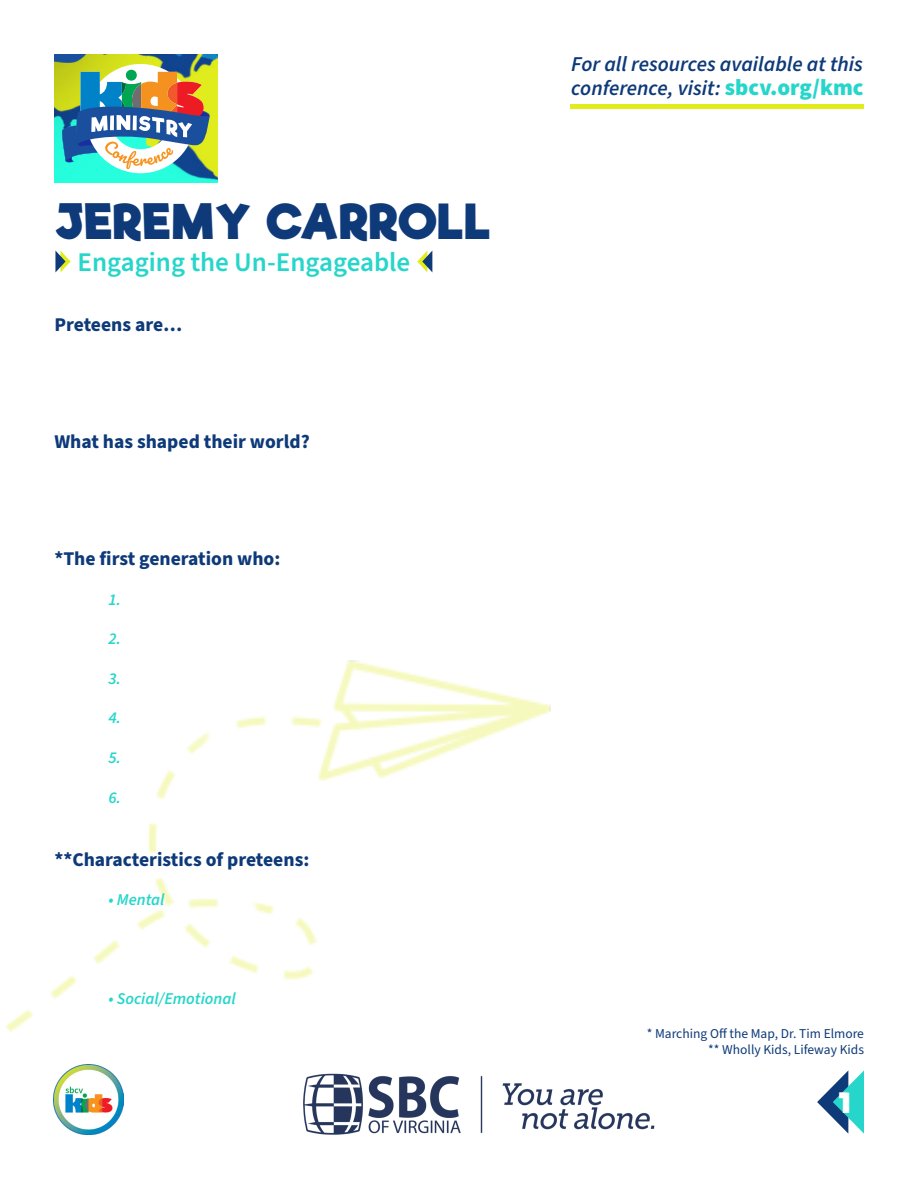
<style>
.page{position:relative;width:918px;height:1188px;background:#fff}
.page>*{position:absolute;margin:0;border:0;box-sizing:border-box;transform-origin:0 0}
.t1{font:700 46.8px "Riffic";color:#0e3a79}
.t2{font:600 27px "Source Sans Pro";color:#27d6ca}
.t3{font:700 27px "Riffic";color:#fff}
.t4{font:italic 600 21.15px/24px "Source Sans Pro";color:#0e3a79}
.t5{font:700 19.5px "Source Sans Pro";color:#0e3a79}
.t6{font:italic 600 16.5px "Source Sans Pro";color:#27d6ca}
.t7{font:13.5px "Source Sans Pro";color:#0e3a79}
.s1{font-weight:900;font-style:normal;font-size:22.95px;color:#27d6ca}
</style>
<div class="page">
<img style="left:5px;top:660px;width:546px;height:475px">
<hr style="left:570px;top:105px;width:294px;height:4px;background:#e0ec1c">
<img style="left:54px;top:1065px;width:70px;height:69px">
<img style="left:304px;top:1073px;width:350px;height:61px">
<svg style="left:817px;top:1070px;width:47px;height:64px"></svg>
<img style="left:54px;top:54px;width:164px;height:129px">
<svg style="left:61px;top:64px;width:149px;height:109px"></svg>
<svg style="left:55px;top:251px;width:16px;height:21px"></svg>
<svg style="left:417px;top:251px;width:15px;height:21px"></svg>
<p class="t1" style="left:54px;top:192px;width:438px">JEREMY CARROLL</p>
<p class="t2" style="left:78px;top:244px;width:334px">Engaging the Un-Engageable</p>
<p class="t5" style="left:54px;top:311px;width:129px">Preteens are…</p>
<p class="t5" style="left:54px;top:428px;width:257px">What has shaped their world?</p>
<p class="t5" style="left:54px;top:545px;width:228px">*The first generation who:</p>
<p class="t6" style="left:108px;top:588px;width:14px">1.</p>
<p class="t6" style="left:108px;top:628px;width:14px">2.</p>
<p class="t6" style="left:108px;top:667px;width:14px">3.</p>
<p class="t6" style="left:108px;top:707px;width:14px">4.</p>
<p class="t6" style="left:108px;top:747px;width:14px">5.</p>
<p class="t6" style="left:108px;top:786px;width:14px">6.</p>
<p class="t5" style="left:54px;top:846px;width:256px">**Characteristics of preteens:</p>
<p class="t6" style="left:108px;top:889px;width:58px">• Mental</p>
<p class="t6" style="left:108px;top:988px;width:129px">• Social/Emotional</p>
<p class="t4" style="left:571px;top:53px;width:294px">For all resources available at this conference, visit: <span class="s1">sbcv.org/kmc</span></p>
<p class="t7" style="left:647px;top:1024px;width:219px">* Marching Off the Map, Dr. Tim Elmore</p>
<p class="t7" style="left:708px;top:1040px;width:157px">** Wholly Kids, Lifeway Kids</p>
<p class="t3" style="left:838px;top:1086px;width:13px">1</p>
</div>
